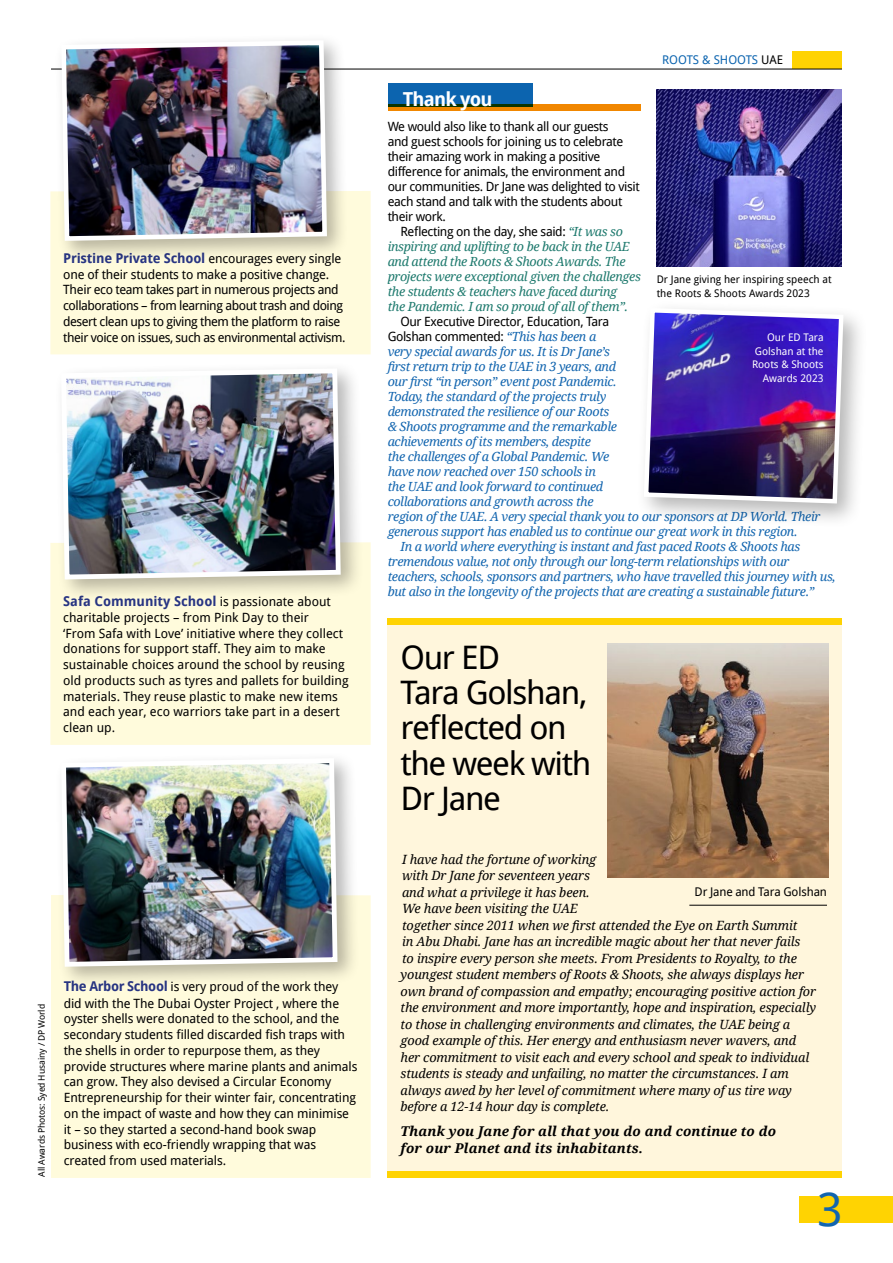
<style>
.page{position:relative;width:893px;height:1263px;background:#fff}
.page>*{position:absolute;margin:0;border:0;box-sizing:border-box;transform-origin:0 0}
.t1{font:45.9px "Droid Sans";color:#1265af}
.t2{font:32.4px/35.2px "Droid Sans";letter-spacing:-.04em;color:#000}
.t3{font:700 19.2px "Droid Sans";letter-spacing:-.04em;color:#fff}
.t4{font:700 13.5px "Droid Sans";letter-spacing:-.015em;color:#283583}
.t5{font:italic 700 13.5px/16.5px "Droid Serif";letter-spacing:.01em;color:#000}
.t6{font:12.75px/15.8px "Droid Sans";letter-spacing:-.01em;color:#000}
.t7{font:italic 12.75px/16.5px "Droid Serif";letter-spacing:-.01em;color:#000}
.t8{font:12.75px/15px "Droid Sans";letter-spacing:-.03em;color:#000}
.t9{font:12.75px/15.8px "Droid Sans";letter-spacing:-.035em;color:#000}
.t10{font:italic 12.6px "Droid Serif";letter-spacing:-.03em;color:#1265af}
.t11{font:italic 12.6px/15px "Droid Serif";letter-spacing:-.03em;color:#1d796d}
.t12{font:12px "Droid Sans";letter-spacing:-.01em;color:#000}
.t13{font:12px "Droid Sans";color:#0c64af}
.t14{font:10.5px/13.5px "Droid Sans";color:#000}
.t15{font:10.5px/13.5px "Droid Sans";color:#fefefe;text-align:right}
.t16{font:9px "Droid Sans";letter-spacing:-.005em;color:#000}
.s1{font-weight:400;font-size:12.75px;color:#000}
.s2{font-weight:700;font-size:13.5px;color:#283583}
.s3{color:#000}
.s4{font-family:"Droid Serif";font-style:italic;font-size:12.6px;color:#1d796d}
.s5{font-family:"Droid Serif";font-style:italic;font-size:12.6px;color:#1265af}
</style>
<div class="page">
<div style="left:799px;top:1196px;width:94px;height:26px;background:#ffd302"></div>
<div style="left:792px;top:51px;width:50px;height:17px;background:#ffd302"></div>
<hr style="left:51px;top:69px;width:791px;height:1px;background:#000">
<div style="left:50px;top:191px;width:321px;height:163px;background:#fffbdc"></div>
<div style="left:50px;top:542px;width:321px;height:203px;background:#fffbdc"></div>
<div style="left:51px;top:895px;width:320px;height:283px;background:#fffbdc"></div>
<div style="left:54px;top:33px;width:295px;height:230px;background:#000;opacity:.29"></div>
<img style="left:59px;top:38px;width:270px;height:205px">
<div style="left:54px;top:361px;width:310px;height:242px;background:#000;opacity:.29"></div>
<img style="left:59px;top:366px;width:284px;height:216px">
<div style="left:55px;top:752px;width:305px;height:237px;background:#000;opacity:.29"></div>
<img style="left:59px;top:756px;width:281px;height:213px">
<div style="left:388px;top:84px;width:144px;height:23px;background:#0c64af"></div>
<svg style="left:388px;top:104px;width:252px;height:6px;background:#ae6f00"></svg>
<img style="left:656px;top:89px;width:186px;height:178px">
<div style="left:636px;top:300px;width:233px;height:228px;background:#000;opacity:.29"></div>
<img style="left:641px;top:306px;width:205px;height:200px">
<div style="left:388px;top:621px;width:454px;height:554px;background:#fff6dc"></div>
<div style="left:388px;top:1171px;width:454px;height:7px;background:#ffd302"></div>
<div style="left:388px;top:618px;width:454px;height:6px;background:#ffd302"></div>
<img style="left:608px;top:644px;width:220px;height:234px">
<hr style="left:689px;top:905px;width:138px;height:1px;background:#000">
<p class="t4" style="left:63px;top:248px;width:280px">Pristine Private School <span class="s1">encourages every single</span></p>
<p class="t9" style="left:63px;top:266px;width:284px">one of their students to make a positive change.<br>Their eco team takes part in numerous projects and collaborations – from learning about trash and doing desert clean ups to giving them the platform to raise their voice on issues, such as environmental activism.</p>
<p class="t4" style="left:63px;top:592px;width:269px">Safa Community School <span class="s1">is passionate about</span></p>
<p class="t6" style="left:63px;top:609px;width:287px">charitable projects – from Pink Day to their<br>‘From Safa with Love’ initiative where they collect donations for support staff. They aim to make sustainable choices around the school by reusing old products such as tyres and pallets for building materials. They reuse plastic to make new items and each year, eco warriors take part in a desert clean up.</p>
<p class="t16" style="left:36px;top:1177px;width:174px;rotate:-90deg">All Awards Photos: Syed Husainy / DP World</p>
<p class="t6" style="left:64px;top:978px;width:295px"><span class="s2">The Arbor School</span> is very proud of the work they did with the The Dubai Oyster Project , where the oyster shells were donated to the school, and the secondary students filled discarded fish traps with the shells in order to repurpose them, as they provide structures where marine plants and animals can grow. They also devised a Circular Economy Entrepreneurship for their winter fair, concentrating on the impact of waste and how they can minimise it – so they started a second-hand book swap business with eco-friendly wrapping that was created from used materials.</p>
<h3 class="t3" style="left:403px;top:85px;width:91px">Thank you</h3>
<p class="t13" style="left:662px;top:52px;width:122px">ROOTS &amp; SHOOTS <span class="s3">UAE</span></p>
<p class="t8" style="left:388px;top:119px;width:254px">We would also like to thank all our guests<br>and guest schools for joining us to celebrate their amazing work in making a positive difference for animals, the environment and our communities. Dr Jane was delighted to visit each stand and talk with the students about their work.</p>
<p class="t8" style="left:400px;top:224px;width:224px">Reflecting on the day, she said: <span class="s4">“It was so</span></p>
<p class="t11" style="left:388px;top:239px;width:255px">inspiring and uplifting to be back in the UAE and attend the Roots &amp; Shoots Awards. The projects were exceptional given the challenges the students &amp; teachers have faced during<br>the Pandemic. I am so proud of all of them”.</p>
<p class="t8" style="left:388px;top:314px;width:223px;text-indent:13px">Our Executive Director, Education, Tara<br>Golshan commented: <span class="s5">“This has been a</span></p>
<p class="t10" style="left:388px;top:343px;width:224px">very special awards for us. It is Dr Jane’s</p>
<p class="t10" style="left:388px;top:358px;width:230px">first return trip to the UAE in 3 years, and</p>
<p class="t10" style="left:388px;top:373px;width:231px">our first “in person” event post Pandemic.</p>
<p class="t10" style="left:388px;top:388px;width:220px">Today, the standard of the projects truly</p>
<p class="t10" style="left:388px;top:403px;width:223px">demonstrated the resilience of our Roots</p>
<p class="t10" style="left:388px;top:418px;width:231px">&amp; Shoots programme and the remarkable</p>
<p class="t10" style="left:388px;top:433px;width:205px">achievements of its members, despite</p>
<p class="t10" style="left:388px;top:448px;width:223px">the challenges of a Global Pandemic. We</p>
<p class="t10" style="left:388px;top:463px;width:210px">have now reached over 150 schools in</p>
<p class="t10" style="left:388px;top:478px;width:217px">the UAE and look forward to continued</p>
<p class="t10" style="left:388px;top:493px;width:207px">collaborations and growth across the</p>
<p class="t10" style="left:388px;top:508px;width:434px">region of the UAE. A very special thank you to our sponsors at DP World. Their</p>
<p class="t10" style="left:388px;top:523px;width:411px">generous support has enabled us to continue our great work in this region.</p>
<p class="t10" style="left:400px;top:538px;width:401px">In a world where everything is instant and fast paced Roots &amp; Shoots has</p>
<p class="t10" style="left:388px;top:553px;width:403px">tremendous value, not only through our long-term relationships with our</p>
<p class="t10" style="left:388px;top:568px;width:449px">teachers, schools, sponsors and partners, who have travelled this journey with us,</p>
<p class="t10" style="left:388px;top:583px;width:428px">but also in the longevity of the projects that are creating a sustainable future.”</p>
<p class="t14" style="left:657px;top:273px;width:176px">Dr Jane giving her inspiring speech at the Roots &amp; Shoots Awards 2023</p>
<p class="t15" style="left:752px;top:330px;width:73px">Our ED Tara<br>Golshan at the<br>Roots &amp; Shoots<br>Awards 2023</p>
<h2 class="t2" style="left:400px;top:639px;width:193px">Our ED<br>Tara Golshan, reflected on the week with<br>Dr Jane</h2>
<p class="t7" style="left:401px;top:851px;width:417px">I have had the fortune of working<br>with Dr Jane for seventeen years<br>and what a privilege it has been.<br>We have been visiting the UAE<br>together since 2011 when we first attended the Eye on Earth Summit<br>in Abu Dhabi. Jane has an incredible magic about her that never fails<br>to inspire every person she meets. From Presidents to Royalty, to the youngest student members of Roots &amp; Shoots, she always displays her own brand of compassion and empathy; encouraging positive action for the environment and more importantly, hope and inspiration, especially to those in challenging environments and climates, the UAE being a good example of this. Her energy and enthusiasm never wavers, and her commitment to visit each and every school and speak to individual students is steady and unfailing, no matter the circumstances. I am always awed by her level of commitment where many of us tire way before a 12-14 hour day is complete.</p>
<p class="t5" style="left:401px;top:1123px;width:377px">Thank you Jane for all that you do and continue to do for our Planet and its inhabitants.</p>
<p class="t12" style="left:695px;top:884px;width:134px">Dr Jane and Tara Golshan</p>
<h1 class="t1" style="left:817px;top:1178px;width:27px">3</h1>
</div>
